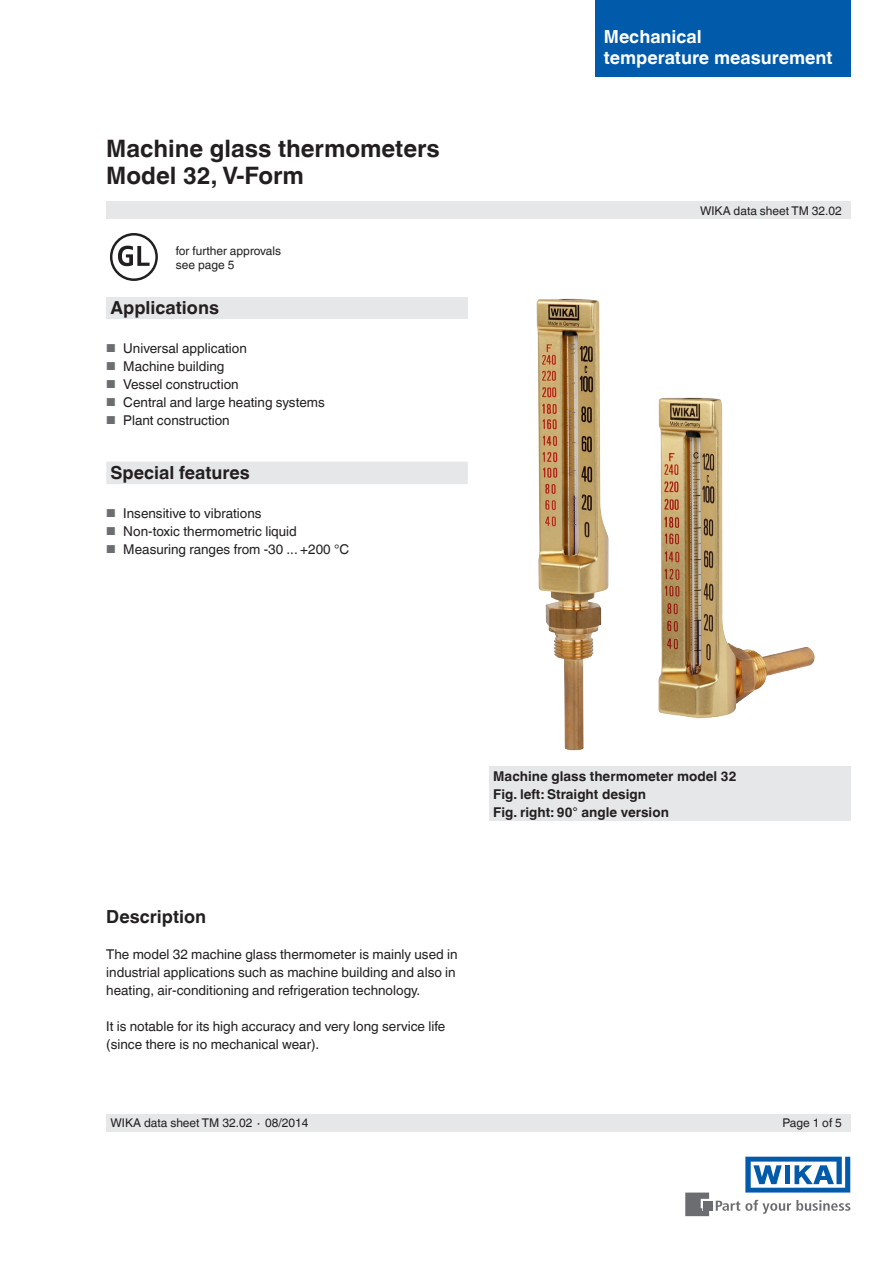
<style>
.page{position:relative;width:893px;height:1263px;background:#fff}
.page>*{position:absolute;margin:0;border:0;box-sizing:border-box;transform-origin:0 0}
.t1{font:700 24px/27px "Helvetica World";color:#231f20}
.t2{font:700 18px "Helvetica World";color:#231f20}
.t3{font:700 18px/21px "Helvetica World";color:#fff}
.t4{font:13.5px/18px "Helvetica World";color:#231f20}
.t5{font:700 13.5px/18px "Helvetica World";color:#231f20}
.t6{font:12px/13.5px "Helvetica World";color:#231f20}
.s1{font-size:11.55px;color:#6c6d70}
</style>
<div class="page">
<div style="left:106px;top:298px;width:362px;height:21px;background:#e6e7e9"></div>
<svg style="left:716px;top:1200px;width:134px;height:14px"></svg>
<div style="left:703px;top:1201px;width:9px;height:9px;background:#6c6d70"></div>
<svg style="left:685px;top:1192px;width:24px;height:24px"></svg>
<svg style="left:745px;top:1157px;width:105px;height:35px"></svg>
<div style="left:106px;top:202px;width:744px;height:17px;background:#e6e7e9"></div>
<div style="left:106px;top:1114px;width:744px;height:17px;background:#e6e7e9"></div>
<div style="left:595px;top:0;width:255px;height:77px;background:#015aaa"></div>
<div style="left:110px;top:233px;width:48px;height:48px;border:2px solid #231f20;border-radius:50%"></div>
<svg style="left:118px;top:246px;width:32px;height:20px"></svg>
<div style="left:106px;top:462px;width:362px;height:22px;background:#e6e7e9"></div>
<img style="left:658px;top:397px;width:157px;height:322px">
<img style="left:536px;top:298px;width:73px;height:453px">
<div style="left:489px;top:767px;width:361px;height:54px;background:#e6e7e9"></div>
<h1 class="t1" style="left:106px;top:135px;width:335px">Machine glass thermometers<br>Model 32, V-Form</h1>
<p class="t6" style="left:176px;top:244px;width:107px">for further approvals see page 5</p>
<h2 class="t2" style="left:111px;top:297px;width:110px">Applications</h2>
<p class="t4" style="left:106px;top:339px;width:142px"><span class="s1">■</span> Universal application</p>
<p class="t4" style="left:106px;top:357px;width:120px"><span class="s1">■</span> Machine building</p>
<p class="t4" style="left:106px;top:375px;width:134px"><span class="s1">■</span> Vessel construction</p>
<p class="t4" style="left:106px;top:393px;width:220px"><span class="s1">■</span> Central and large heating systems</p>
<p class="t4" style="left:106px;top:411px;width:125px"><span class="s1">■</span> Plant construction</p>
<h2 class="t2" style="left:111px;top:462px;width:141px">Special features</h2>
<p class="t4" style="left:106px;top:504px;width:157px"><span class="s1">■</span> Insensitive to vibrations</p>
<p class="t4" style="left:106px;top:522px;width:192px"><span class="s1">■</span> Non-toxic thermometric liquid</p>
<p class="t4" style="left:106px;top:540px;width:244px"><span class="s1">■</span> Measuring ranges from -30 ... +200 °C</p>
<h2 class="t3" style="left:604px;top:26px;width:230px">Mechanical<br>temperature measurement</h2>
<p class="t6" style="left:700px;top:204px;width:143px">WIKA data sheet TM 32.02</p>
<h2 class="t2" style="left:106px;top:906px;width:101px">Description</h2>
<p class="t4" style="left:106px;top:946px;width:353px">The model 32 machine glass thermometer is mainly used in industrial applications such as machine building and also in heating, air-conditioning and refrigeration technology.</p>
<p class="t4" style="left:106px;top:1018px;width:340px">It is notable for its high accuracy and very long service life (since there is no mechanical wear).</p>
<p class="t5" style="left:493px;top:767px;width:245px">Machine glass thermometer model 32<br>Fig. left: Straight design<br>Fig. right: 90° angle version</p>
<p class="t6" style="left:111px;top:1116px;width:200px">WIKA data sheet TM 32.02 ∙ 08/2014</p>
<p class="t6" style="left:782px;top:1116px;width:61px">Page 1 of 5</p>
</div>
